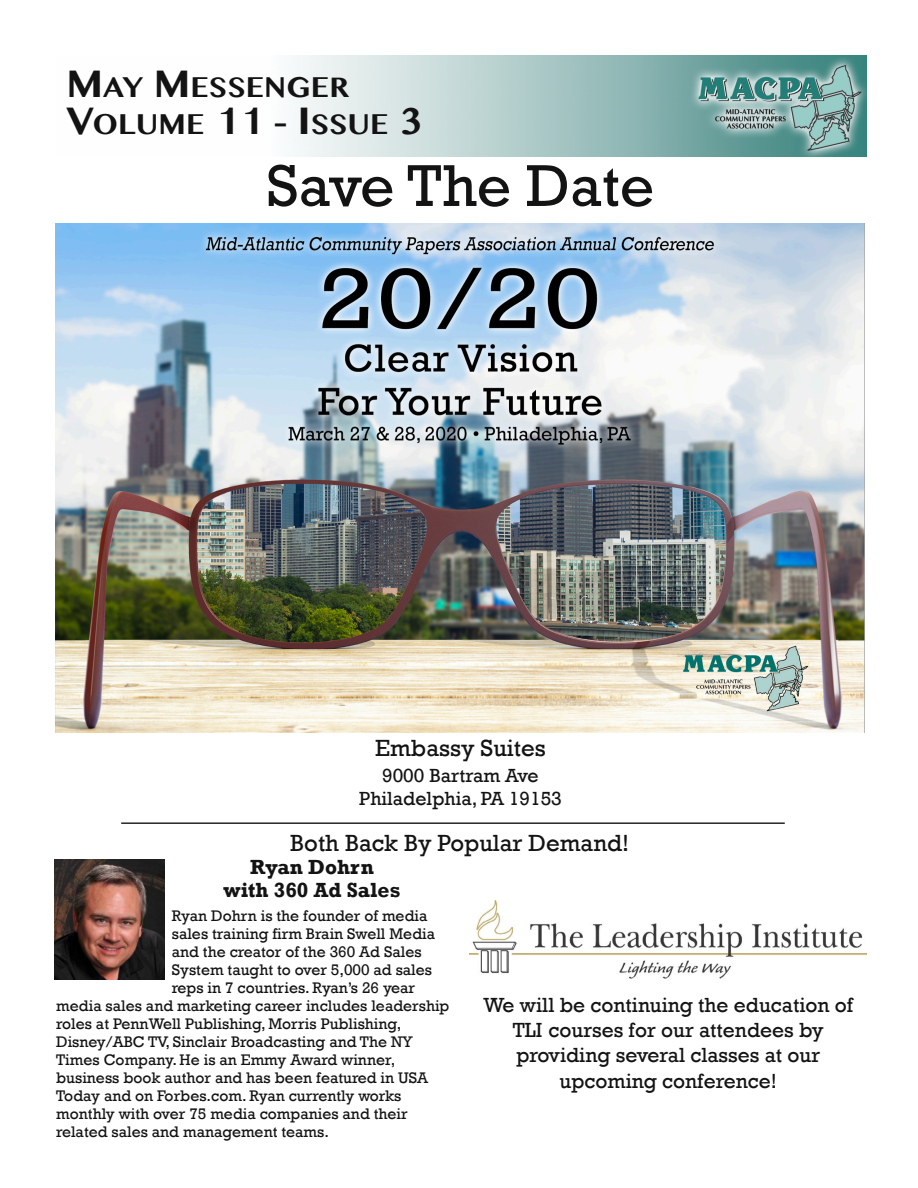
<style>
.page{position:relative;width:918px;height:1188px;background:#fff}
.page>*{position:absolute;margin:0;border:0;box-sizing:border-box;transform-origin:0 0}
.t1{font:60px "Rockwell";color:#141313}
.t2{font:700 28.2px/37.5px "Malayalam MN";color:#141313}
.t3{font:24px "Rockwell";color:#141313}
.t4{font:21px/25.2px "Rockwell";color:#141313;text-align:center}
.t5{font:700 21px/22.5px "Rockwell";color:#141313;text-align:center}
.t6{font:19.5px/23.4px "Rockwell";color:#141313;text-align:center}
.t7{font:15.75px "Rockwell";color:#141313}
.s1{font-size:37.5px}
</style>
<div class="page">
<img style="left:294px;top:56px;width:572px;height:100px">
<img style="left:385px;top:80px;width:69px;height:20px">
<img style="left:346px;top:107px;width:99px;height:15px">
<img style="left:56px;top:223px;width:809px;height:509px">
<img style="left:469px;top:901px;width:397px;height:78px">
<img style="left:55px;top:860px;width:109px;height:119px">
<hr style="left:121px;top:822px;width:664px;height:2px;background:#262526">
<h2 class="t2" style="left:67px;top:69px;width:358px"><span class="s1">M</span>AY <span class="s1">M</span>ESSENGER<br><span class="s1">V</span>OLUME <span class="s1">11 - I</span>SSUE <span class="s1">3</span></h2>
<h1 class="t1" style="left:267px;top:149px;width:389px">Save The Date</h1>
<h3 class="t3" style="left:375px;top:734px;width:172px">Embassy Suites</h3>
<p class="t6" style="left:359px;top:763px;width:204px">9000 Bartram Ave<br>Philadelphia, PA 19153</p>
<h3 class="t3" style="left:290px;top:829px;width:340px">Both Back By Popular Demand!</h3>
<h3 class="t5" style="left:224px;top:855px;width:178px">Ryan Dohrn<br>with 360 Ad Sales</h3>
<p class="t7" style="left:172px;top:906px;width:257px">Ryan Dohrn is the founder of media</p>
<p class="t7" style="left:172px;top:924px;width:265px">sales training firm Brain Swell Media</p>
<p class="t7" style="left:172px;top:942px;width:251px">and the creator of the 360 Ad Sales</p>
<p class="t7" style="left:172px;top:960px;width:262px">System taught to over 5,000 ad sales</p>
<p class="t7" style="left:172px;top:978px;width:245px">reps in 7 countries. Ryan’s 26 year</p>
<p class="t7" style="left:56px;top:996px;width:395px">media sales and marketing career includes leadership</p>
<p class="t7" style="left:56px;top:1014px;width:347px">roles at PennWell Publishing, Morris Publishing,</p>
<p class="t7" style="left:56px;top:1032px;width:358px">Disney/ABC TV, Sinclair Broadcasting and The NY</p>
<p class="t7" style="left:56px;top:1050px;width:341px">Times Company. He is an Emmy Award winner,</p>
<p class="t7" style="left:56px;top:1068px;width:373px">business book author and has been featured in USA</p>
<p class="t7" style="left:56px;top:1086px;width:347px">Today and on Forbes.com. Ryan currently works</p>
<p class="t7" style="left:56px;top:1104px;width:353px">monthly with over 75 media companies and their</p>
<p class="t7" style="left:56px;top:1122px;width:274px">related sales and management teams.</p>
<h3 class="t4" style="left:484px;top:992px;width:371px">We will be continuing the education of<br>TLI courses for our attendees by providing several classes at our upcoming conference!</h3>
</div>
